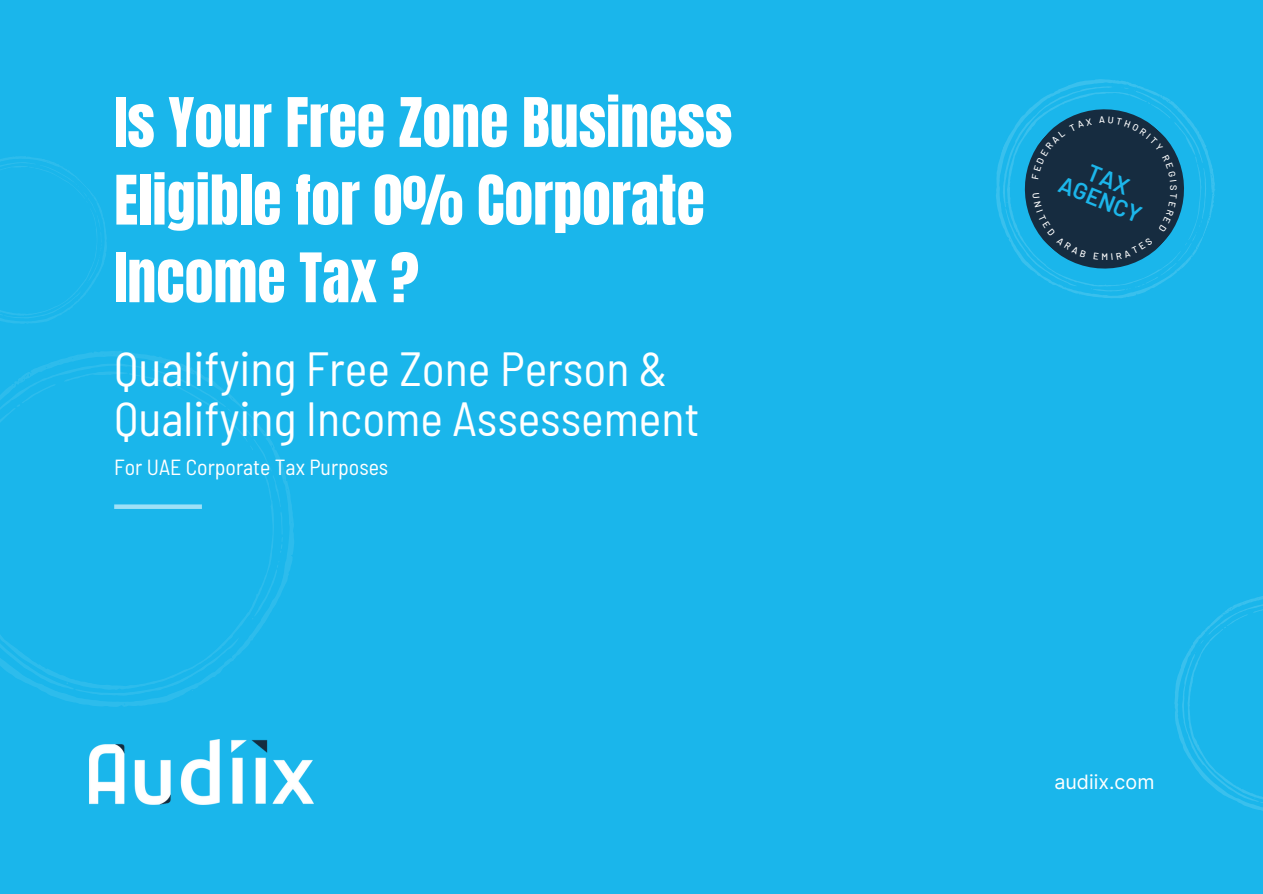
<style>
.page{position:relative;width:1263px;height:894px;background:#fff}
.page>*{position:absolute;margin:0;border:0;box-sizing:border-box;transform-origin:0 0}
.t1{font:57.9px/77.6px "Anton";color:#fff}
.t2{font:semi-condensed 47.85px/49.5px "Barlow";color:#fff}
.t3{font:600 23.4px "Barlow";color:#1cb6ea}
.t4{font:semi-condensed 21.75px "Barlow";color:#fff}
.t5{font:19.8px "Inter";color:#fff}
.t6{font:500 9.45px "Barlow";color:#fff}
</style>
<div class="page">
<div style="left:0;top:0;width:1263px;height:893px;background:#1ab6eb"></div>
<svg style="left:0;top:354px;width:294px;height:353px"></svg>
<img style="left:89px;top:739px;width:224px;height:65px">
<svg style="left:996px;top:79px;width:174px;height:173px"></svg>
<svg style="left:0;top:156px;width:140px;height:203px"></svg>
<svg style="left:1016px;top:100px;width:247px;height:711px"></svg>
<p class="t1" style="left:114px;top:85px;width:620px">Is Your Free Zone Business<br>Eligible for 0% Corporate<br>Income Tax ?</p>
<p class="t2" style="left:114px;top:342px;width:587px">Qualifying Free Zone Person &amp;<br>Qualifying Income Assessement</p>
<p class="t4" style="left:114px;top:452px;width:276px">For UAE Corporate Tax Purposes</p>
<p class="t3" style="left:1066px;top:169px;width:88px;rotate:22deg">AGENCY</p>
<p class="t6" style="left:1101px;top:251px;width:8px">M</p>
<p class="t5" style="left:1054px;top:769px;width:102px">audiix.com</p>
</div>
